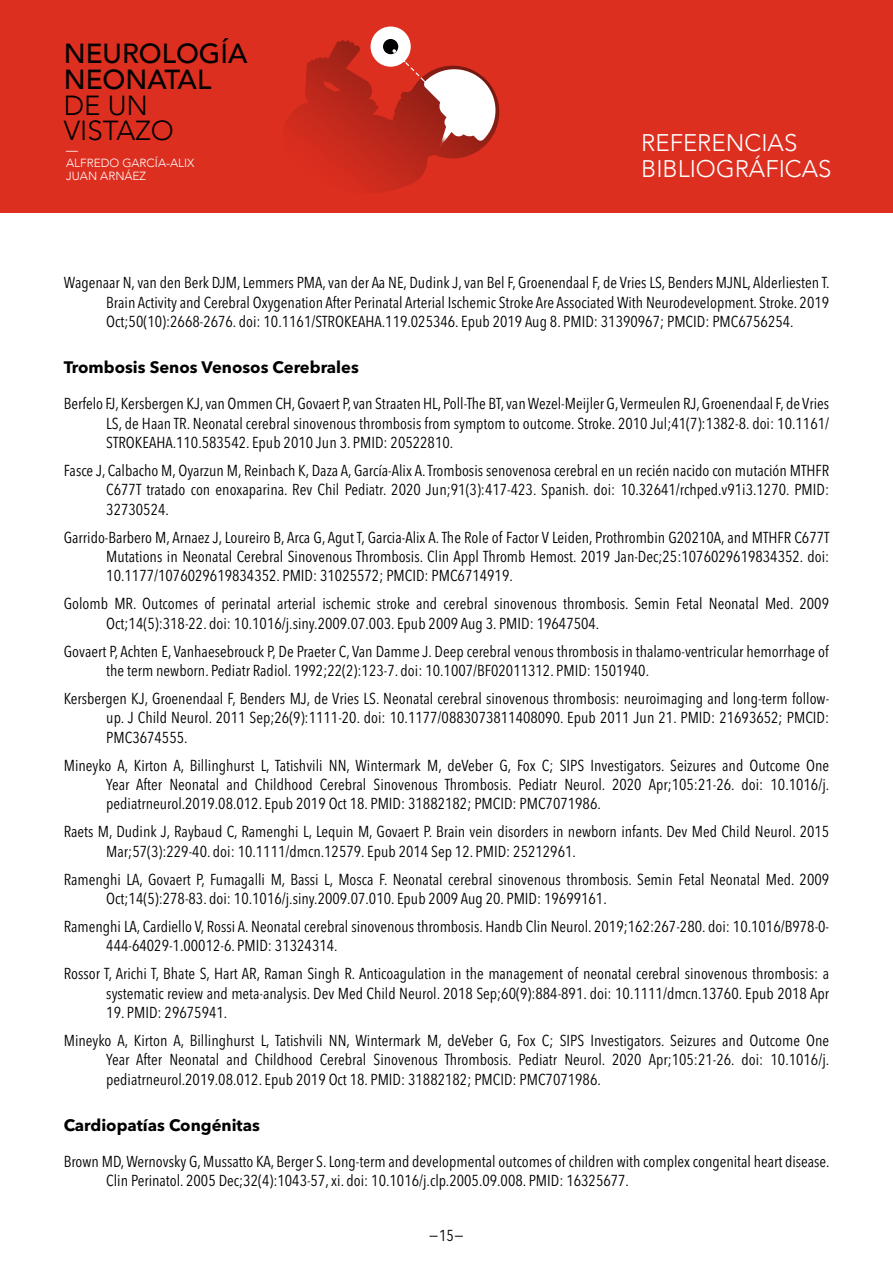
<style>
.page{position:relative;width:893px;height:1263px;background:#fff}
.page>*{position:absolute;margin:0;border:0;box-sizing:border-box;transform-origin:0 0}
.t1{font:500 27.6px/25.7px "Avenir";color:#000}
.t2{font:300 27.6px/25.7px "Avenir";color:#000}
.t3{font:300 24px/25.5px "Avenir";color:#fff}
.t4{font:700 16.5px "Avenir Next LT Pro";color:#000}
.t5{font:condensed 15.75px/19.4px "Avenir Next LT Pro";color:#000}
.t6{font:300 11.85px/13px "Avenir";color:#fff}
</style>
<div class="page">
<div style="left:0;top:0;width:893px;height:213px;background:#dd2f20"></div>
<div style="left:371px;top:27px;width:40px;height:40px;background:#fff;border-radius:50%"></div>
<svg style="left:286px;top:40px;width:213px;height:153px"></svg>
<h1 class="t1" style="left:64px;top:39px;width:185px">NEUROLOGÍA<br>NEONATAL</h1>
<h1 class="t2" style="left:64px;top:92px;width:111px">DE UN<br>VISTAZO</h1>
<p class="t6" style="left:66px;top:143px;width:130px">—<br>ALFREDO GARCÍA-ALIX<br>JUAN ARNÁEZ</p>
<h2 class="t3" style="left:641px;top:130px;width:192px">REFERENCIAS<br>BIBLIOGRÁFICAS</h2>
<p class="t5" style="left:106px;top:273px;width:725px;text-align:justify;text-indent:-43px">Wagenaar N, van den Berk DJM, Lemmers PMA, van der Aa NE, Dudink J, van Bel F, Groenendaal F, de Vries LS, Benders MJNL, Alderliesten T.<br>Brain Activity and Cerebral Oxygenation After Perinatal Arterial Ischemic Stroke Are Associated With Neurodevelopment. Stroke. 2019<br>Oct;50(10):2668-2676. doi: 10.1161/STROKEAHA.119.025346. Epub 2019 Aug 8. PMID: 31390967; PMCID: PMC6756254.</p>
<p class="t4" style="left:64px;top:357px;width:297px">Trombosis Senos Venosos Cerebrales</p>
<p class="t5" style="left:106px;top:394px;width:724px;text-align:justify;text-indent:-43px">Berfelo FJ, Kersbergen KJ, van Ommen CH, Govaert P, van Straaten HL, Poll-The BT, van Wezel-Meijler G, Vermeulen RJ, Groenendaal F, de Vries LS, de Haan TR. Neonatal cerebral sinovenous thrombosis from symptom to outcome. Stroke. 2010 Jul;41(7):1382-8. doi: 10.1161/ STROKEAHA.110.583542. Epub 2010 Jun 3. PMID: 20522810.</p>
<p class="t5" style="left:106px;top:461px;width:724px;text-align:justify;text-indent:-43px">Fasce J, Calbacho M, Oyarzun M, Reinbach K, Daza A, García-Alix A. Trombosis senovenosa cerebral en un recién nacido con mutación MTHFR C677T tratado con enoxaparina. Rev Chil Pediatr. 2020 Jun;91(3):417-423. Spanish. doi: 10.32641/rchped.v91i3.1270. PMID:<br>32730524.</p>
<p class="t5" style="left:106px;top:527px;width:725px;text-align:justify;text-indent:-43px">Garrido-Barbero M, Arnaez J, Loureiro B, Arca G, Agut T, Garcia-Alix A. The Role of Factor V Leiden, Prothrombin G20210A, and MTHFR C677T Mutations in Neonatal Cerebral Sinovenous Thrombosis. Clin Appl Thromb Hemost. 2019 Jan-Dec;25:1076029619834352. doi:<br>10.1177/1076029619834352. PMID: 31025572; PMCID: PMC6714919.</p>
<p class="t5" style="left:106px;top:594px;width:724px;text-indent:-43px">Golomb MR. Outcomes of perinatal arterial ischemic stroke and cerebral sinovenous thrombosis. Semin Fetal Neonatal Med. 2009<br>Oct;14(5):318-22. doi: 10.1016/j.siny.2009.07.003. Epub 2009 Aug 3. PMID: 19647504.</p>
<p class="t5" style="left:106px;top:641px;width:724px;text-indent:-43px">Govaert P, Achten E, Vanhaesebrouck P, De Praeter C, Van Damme J. Deep cerebral venous thrombosis in thalamo-ventricular hemorrhage of the term newborn. Pediatr Radiol. 1992;22(2):123-7. doi: 10.1007/BF02011312. PMID: 1501940.</p>
<p class="t5" style="left:106px;top:689px;width:724px;text-align:justify;text-indent:-43px">Kersbergen KJ, Groenendaal F, Benders MJ, de Vries LS. Neonatal cerebral sinovenous thrombosis: neuroimaging and long-term follow&shy;up. J Child Neurol. 2011 Sep;26(9):1111-20. doi: 10.1177/0883073811408090. Epub 2011 Jun 21. PMID: 21693652; PMCID:<br>PMC3674555.</p>
<p class="t5" style="left:106px;top:755px;width:724px;text-align:justify;text-indent:-43px">Mineyko A, Kirton A, Billinghurst L, Tatishvili NN, Wintermark M, deVeber G, Fox C; SIPS Investigators. Seizures and Outcome One Year After Neonatal and Childhood Cerebral Sinovenous Thrombosis. Pediatr Neurol. 2020 Apr;105:21-26. doi: 10.1016/j. pediatrneurol.2019.08.012. Epub 2019 Oct 18. PMID: 31882182; PMCID: PMC7071986.</p>
<p class="t5" style="left:106px;top:822px;width:724px;text-indent:-43px">Raets M, Dudink J, Raybaud C, Ramenghi L, Lequin M, Govaert P. Brain vein disorders in newborn infants. Dev Med Child Neurol. 2015<br>Mar;57(3):229-40. doi: 10.1111/dmcn.12579. Epub 2014 Sep 12. PMID: 25212961.</p>
<p class="t5" style="left:106px;top:869px;width:724px;text-indent:-43px">Ramenghi LA, Govaert P, Fumagalli M, Bassi L, Mosca F. Neonatal cerebral sinovenous thrombosis. Semin Fetal Neonatal Med. 2009<br>Oct;14(5):278-83. doi: 10.1016/j.siny.2009.07.010. Epub 2009 Aug 20. PMID: 19699161.</p>
<p class="t5" style="left:106px;top:917px;width:724px;text-indent:-43px">Ramenghi LA, Cardiello V, Rossi A. Neonatal cerebral sinovenous thrombosis. Handb Clin Neurol. 2019;162:267-280. doi: 10.1016/B978-0-<br>444-64029-1.00012-6. PMID: 31324314.</p>
<p class="t5" style="left:64px;top:964px;width:767px;text-align:right">Rossor T, Arichi T, Bhate S, Hart AR, Raman Singh R. Anticoagulation in the management of neonatal cerebral sinovenous thrombosis: a systematic review and meta-analysis. Dev Med Child Neurol. 2018 Sep;60(9):884-891. doi: 10.1111/dmcn.13760. Epub 2018 Apr</p>
<p class="t5" style="left:64px;top:998px;width:767px;line-height:27.9px;text-indent:43px">19. PMID: 29675941.<br>Mineyko A, Kirton A, Billinghurst L, Tatishvili NN, Wintermark M, deVeber G, Fox C; SIPS Investigators. Seizures and Outcome One</p>
<p class="t5" style="left:106px;top:1050px;width:724px">Year After Neonatal and Childhood Cerebral Sinovenous Thrombosis. Pediatr Neurol. 2020 Apr;105:21-26. doi: 10.1016/j. pediatrneurol.2019.08.012. Epub 2019 Oct 18. PMID: 31882182; PMCID: PMC7071986.</p>
<p class="t4" style="left:64px;top:1115px;width:198px">Cardiopatías Congénitas</p>
<p class="t5" style="left:106px;top:1152px;width:725px;text-indent:-43px">Brown MD, Wernovsky G, Mussatto KA, Berger S. Long-term and developmental outcomes of children with complex congenital heart disease.<br>Clin Perinatol. 2005 Dec;32(4):1043-57, xi. doi: 10.1016/j.clp.2005.09.008. PMID: 16325677.</p>
<p class="t5" style="left:429px;top:1225px;width:37px">−15−</p>
</div>
